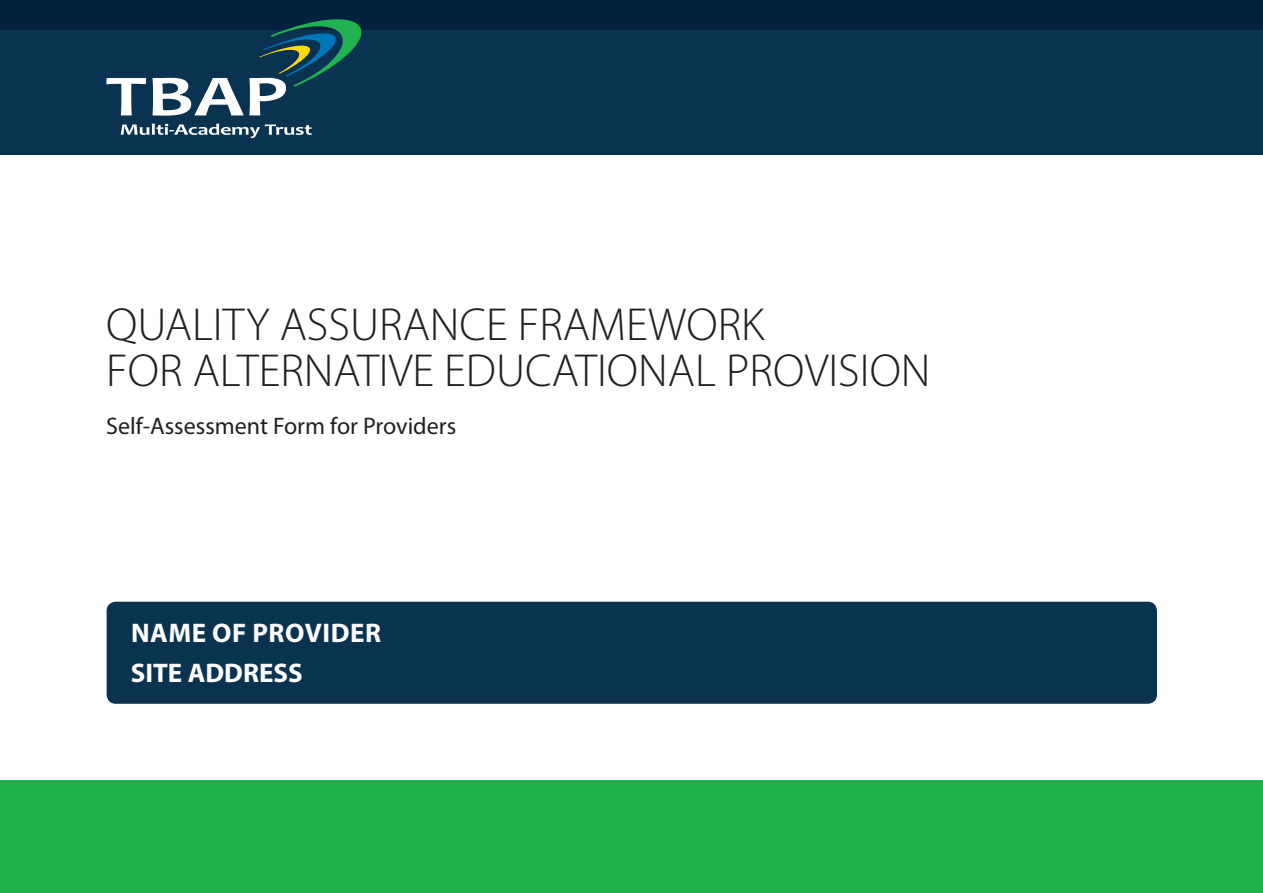
<style>
.page{position:relative;width:1263px;height:893px;background:#fff}
.page>*{position:absolute;margin:0;border:0;box-sizing:border-box;transform-origin:0 0}
.t1{font:300 46.5px/46.5px "Myriad Pro";color:#231f20}
.Sub_heading{font:700 27px/40.5px "Myriad Pro";letter-spacing:.015em;color:#fff}
.Sub_heading-2{font:24px "Myriad Pro";color:#231f20}
</style>
<div class="page">
<div style="left:0;top:780px;width:1263px;height:113px;background:#1eb14b"></div>
<div style="left:0;top:0;width:1263px;height:154px;background:#093351"></div>
<div style="left:0;top:0;width:1263px;height:29px;background:#04213f"></div>
<svg style="left:106px;top:78px;width:40px;height:37px"></svg>
<svg style="left:153px;top:78px;width:90px;height:38px"></svg>
<svg style="left:249px;top:19px;width:112px;height:96px"></svg>
<svg style="left:121px;top:124px;width:191px;height:14px"></svg>
<div style="left:107px;top:602px;width:1049px;height:101px;background:#093351;border-radius:9px"></div>
<div style="left:107px;top:602px;width:1050px;height:102px;border:2px solid #093351;border-radius:9px"></div>
<p class="t1" style="left:106px;top:302px;width:826px">QUALITY ASSURANCE FRAMEWORK<br>FOR ALTERNATIVE EDUCATIONAL PROVISION</p>
<p class="Sub_heading-2" style="left:106px;top:411px;width:351px">Self-Assessment Form for Providers</p>
<p class="Sub_heading" style="left:131px;top:612px;width:252px">NAME OF PROVIDER<br>SITE ADDRESS</p>
</div>
